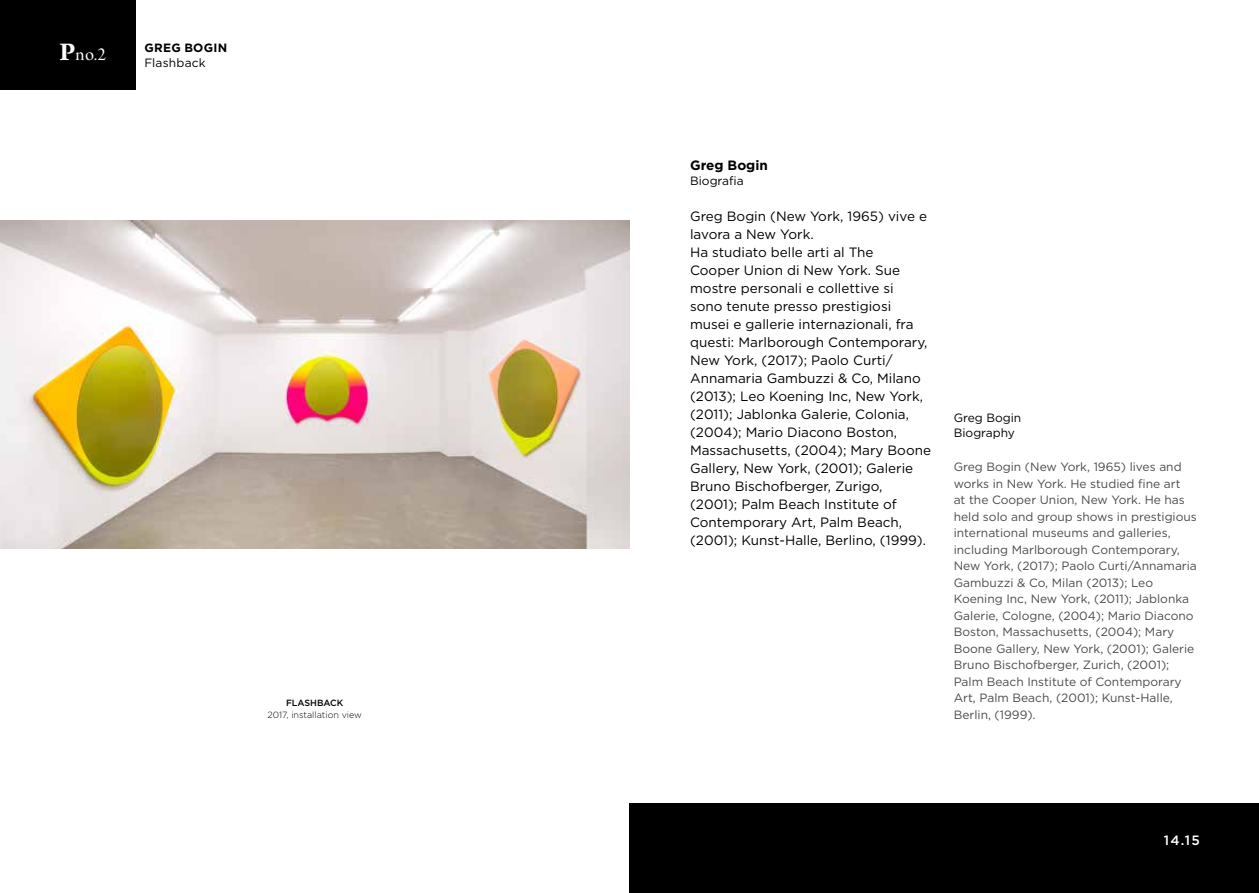
<style>
.page{position:relative;width:1259px;height:893px;background:#fff}
.page>*{position:absolute;margin:0;border:0;box-sizing:border-box;transform-origin:0 0}
.t1{font:700 27px "Arno Pro";color:#fff}
.t2{font:19.5px "Arno Pro Display";color:#fff}
.t3{font:13.5px/18px "Gotham HTF";color:#000}
.t4{font:700 13.5px "Gotham HTF";color:#000}
.t5{font:500 13.5px "Gotham HTF";color:#fff}
.t6{font:12px/16.5px "Gotham HTF";color:#4b4b4d}
.t7{font:12px/14.4px "Gotham HTF";color:#000}
.t8{font:700 12px "Gotham HTF";letter-spacing:.025em;color:#000}
.t9{font:300 9px "Gotham HTF";color:#000}
.t10{font:500 9px "Gotham HTF";color:#000}
</style>
<div class="page">
<div style="left:629px;top:803px;width:630px;height:90px;background:#000"></div>
<img style="left:0;top:221px;width:629px;height:327px">
<div style="left:0;top:0;width:136px;height:90px;background:#000"></div>
<h1 class="t1" style="left:60px;top:36px;width:18px">P</h1>
<h2 class="t2" style="left:76px;top:43px;width:32px">no.2</h2>
<p class="t8" style="left:144px;top:41px;width:84px">GREG BOGIN</p>
<p class="t7" style="left:144px;top:55px;width:63px">Flashback</p>
<p class="t10" style="left:286px;top:698px;width:59px">FLASHBACK</p>
<p class="t9" style="left:267px;top:710px;width:96px">2017, installation view</p>
<p class="t4" style="left:690px;top:158px;width:79px">Greg Bogin</p>
<p class="t7" style="left:690px;top:173px;width:55px">Biografia</p>
<p class="t3" style="left:690px;top:207px;width:242px">Greg Bogin (New York, 1965) vive e lavora a New York.<br>Ha studiato belle arti al The<br>Cooper Union di New York. Sue mostre personali e collettive si<br>sono tenute presso prestigiosi musei e gallerie internazionali, fra questi: Marlborough Contemporary,<br>New York, (2017); Paolo Curti/<br>Annamaria Gambuzzi &amp; Co, Milano (2013); Leo Koening Inc, New York, (2011); Jablonka Galerie, Colonia, (2004); Mario Diacono Boston,<br>Massachusetts, (2004); Mary Boone<br>Gallery, New York, (2001); Galerie<br>Bruno Bischofberger, Zurigo, (2001); Palm Beach Institute of<br>Contemporary Art, Palm Beach, (2001); Kunst-Halle, Berlino, (1999).</p>
<p class="t7" style="left:953px;top:411px;width:69px">Greg Bogin<br>Biography</p>
<p class="t6" style="left:953px;top:458px;width:245px">Greg Bogin (New York, 1965) lives and works in New York. He studied fine art<br>at the Cooper Union, New York. He has held solo and group shows in prestigious international museums and galleries, including Marlborough Contemporary, New York, (2017); Paolo Curti/Annamaria Gambuzzi &amp; Co, Milan (2013); Leo Koening Inc, New York, (2011); Jablonka Galerie, Cologne, (2004); Mario Diacono Boston, Massachusetts, (2004); Mary Boone Gallery, New York, (2001); Galerie Bruno Bischofberger, Zurich, (2001); Palm Beach Institute of Contemporary Art, Palm Beach, (2001); Kunst-Halle, Berlin, (1999).</p>
<p class="t5" style="left:1163px;top:832px;width:38px">14.15</p>
</div>
